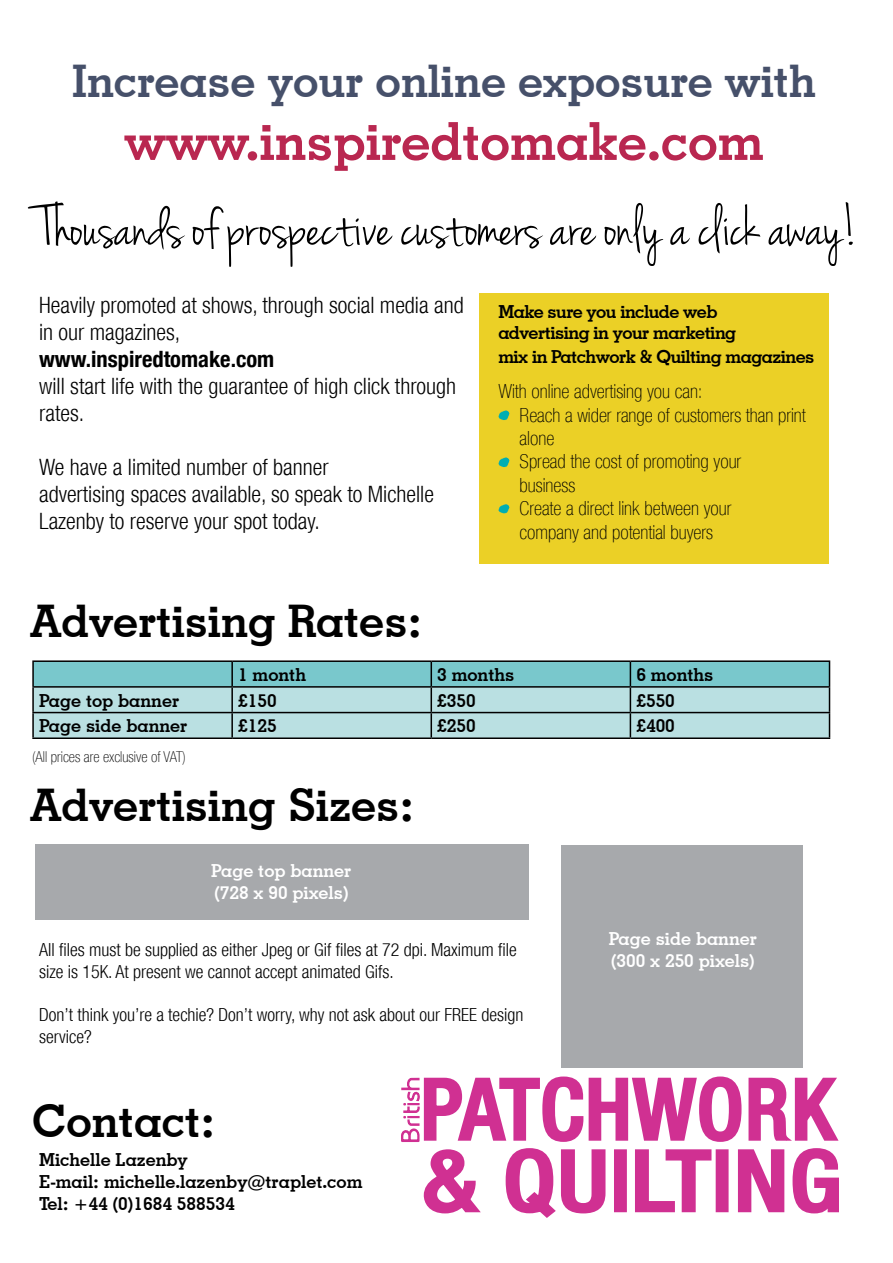
<style>
.page{position:relative;width:893px;height:1263px;background:#fff}
.page>*{position:absolute;margin:0;border:0;box-sizing:border-box;transform-origin:0 0}
.t1{font:60.15px "Jenna Sue";color:#000}
.t2{font:700 52.5px "Geometric Slab 703 BT";color:#b92750}
.t3{font:700 45px "Geometric Slab 703 BT";color:#000}
.t4{font:700 45px "Geometric Slab 703 BT";color:#46506a}
.t5{font:300 condensed 22.5px/27px "Helvetica Neue";color:#000}
.t6{font:700 condensed 22.5px "Helvetica Neue";color:#000}
.t7{font:100 condensed 19.5px/23.4px "Helvetica Neue";color:#000}
.t8{font:300 condensed 18px/21.6px "Helvetica Neue";color:#000}
.t9{font:700 18px/21.6px "Geometric Slab 703 BT";color:#000}
.t10{font:700 18px/21.6px "Geometric Slab 703 BT";letter-spacing:-.03em;color:#000}
.t11{font:700 18px/21.6px "Geometric Slab 703 BT";color:#fff}
.t12{font:100 condensed 15px "Helvetica Neue";color:#000}
</style>
<div class="page">
<div style="left:480px;top:294px;width:349px;height:270px;background:#ebd026"></div>
<svg style="left:498px;top:410px;width:12px;height:11px"></svg>
<svg style="left:498px;top:457px;width:12px;height:11px"></svg>
<svg style="left:498px;top:504px;width:12px;height:10px"></svg>
<hr style="left:32px;top:660px;width:200px;height:2px;background:#000">
<hr style="left:32px;top:662px;width:2px;height:24px;background:#000">
<hr style="left:232px;top:660px;width:199px;height:2px;background:#000">
<hr style="left:431px;top:660px;width:199px;height:2px;background:#000">
<hr style="left:630px;top:660px;width:200px;height:2px;background:#000">
<hr style="left:32px;top:686px;width:200px;height:2px;background:#000">
<hr style="left:32px;top:688px;width:2px;height:24px;background:#000">
<hr style="left:32px;top:712px;width:200px;height:1px;background:#000">
<hr style="left:32px;top:713px;width:2px;height:24px;background:#000">
<svg style="left:33px;top:661px;width:797px;height:76px;background:#9acacd"></svg>
<hr style="left:32px;top:737px;width:200px;height:2px;background:#000">
<hr style="left:232px;top:737px;width:199px;height:2px;background:#000">
<hr style="left:431px;top:737px;width:199px;height:2px;background:#000">
<hr style="left:630px;top:737px;width:200px;height:2px;background:#000">
<div style="left:36px;top:845px;width:493px;height:75px;background:#a7a9ac"></div>
<div style="left:561px;top:845px;width:242px;height:222px;background:#a7a9ac"></div>
<svg style="left:401px;top:1076px;width:438px;height:142px"></svg>
<h3 class="t4" style="left:72px;top:54px;width:745px">Increase your online exposure with</h3>
<h2 class="t2" style="left:124px;top:109px;width:641px">www.inspiredtomake.com</h2>
<h1 class="t1" style="left:40px;top:193px;width:820px">Thousands of prospective customers are only a click away!</h1>
<p class="t5" style="left:39px;top:293px;width:426px">Heavily promoted at shows, through social media and in our magazines,</p>
<p class="t6" style="left:39px;top:345px;width:237px">www.inspiredtomake.com</p>
<p class="t5" style="left:39px;top:374px;width:419px">will start life with the guarantee of high click through rates.</p>
<p class="t5" style="left:39px;top:455px;width:396px">We have a limited number of banner<br>advertising spaces available, so speak to Michelle<br>Lazenby to reserve your spot today.</p>
<p class="t10" style="left:498px;top:300px;width:239px">Make sure you include web advertising in your marketing</p>
<p class="t10" style="left:498px;top:345px;width:318px">mix in Patchwork &amp; Quilting magazines</p>
<p class="t7" style="left:520px;top:381px;width:288px;text-indent:-21px">With online advertising you can:<br>Reach a wider range of customers than print alone<br>Spread the cost of promoting your<br>business<br>Create a direct link between your<br>company and potential buyers</p>
<h3 class="t3" style="left:31px;top:594px;width:393px">Advertising Rates:</h3>
<p class="t9" style="left:238px;top:663px;width:69px">1 month</p>
<p class="t9" style="left:437px;top:663px;width:79px">3 months</p>
<p class="t9" style="left:636px;top:663px;width:79px">6 months</p>
<p class="t9" style="left:39px;top:689px;width:142px">Page top banner</p>
<p class="t9" style="left:238px;top:689px;width:40px">£150</p>
<p class="t9" style="left:437px;top:689px;width:40px">£350</p>
<p class="t9" style="left:636px;top:689px;width:40px">£550</p>
<p class="t9" style="left:39px;top:715px;width:150px">Page side banner</p>
<p class="t9" style="left:238px;top:715px;width:40px">£125</p>
<p class="t9" style="left:437px;top:715px;width:40px">£250</p>
<p class="t9" style="left:636px;top:715px;width:40px">£400</p>
<p class="t12" style="left:32px;top:750px;width:155px">(All prices are exclusive of VAT)</p>
<h3 class="t3" style="left:31px;top:778px;width:385px">Advertising Sizes:</h3>
<p class="t11" style="left:211px;top:860px;width:142px">Page top banner (728 x 90 pixels)</p>
<p class="t8" style="left:39px;top:940px;width:479px">All files must be supplied as either Jpeg or Gif files at 72 dpi. Maximum file size is 15K. At present we cannot accept animated Gifs.</p>
<p class="t8" style="left:39px;top:1005px;width:486px">Don’t think you’re a techie? Don’t worry, why not ask about our FREE design service?</p>
<h3 class="t3" style="left:32px;top:1094px;width:184px">Contact:</h3>
<p class="t9" style="left:39px;top:1149px;width:325px">Michelle Lazenby<br>E-mail: michelle.lazenby@traplet.com<br>Tel: +44 (0)1684 588534</p>
<p class="t11" style="left:609px;top:928px;width:150px">Page side banner (300 x 250 pixels)</p>
</div>
